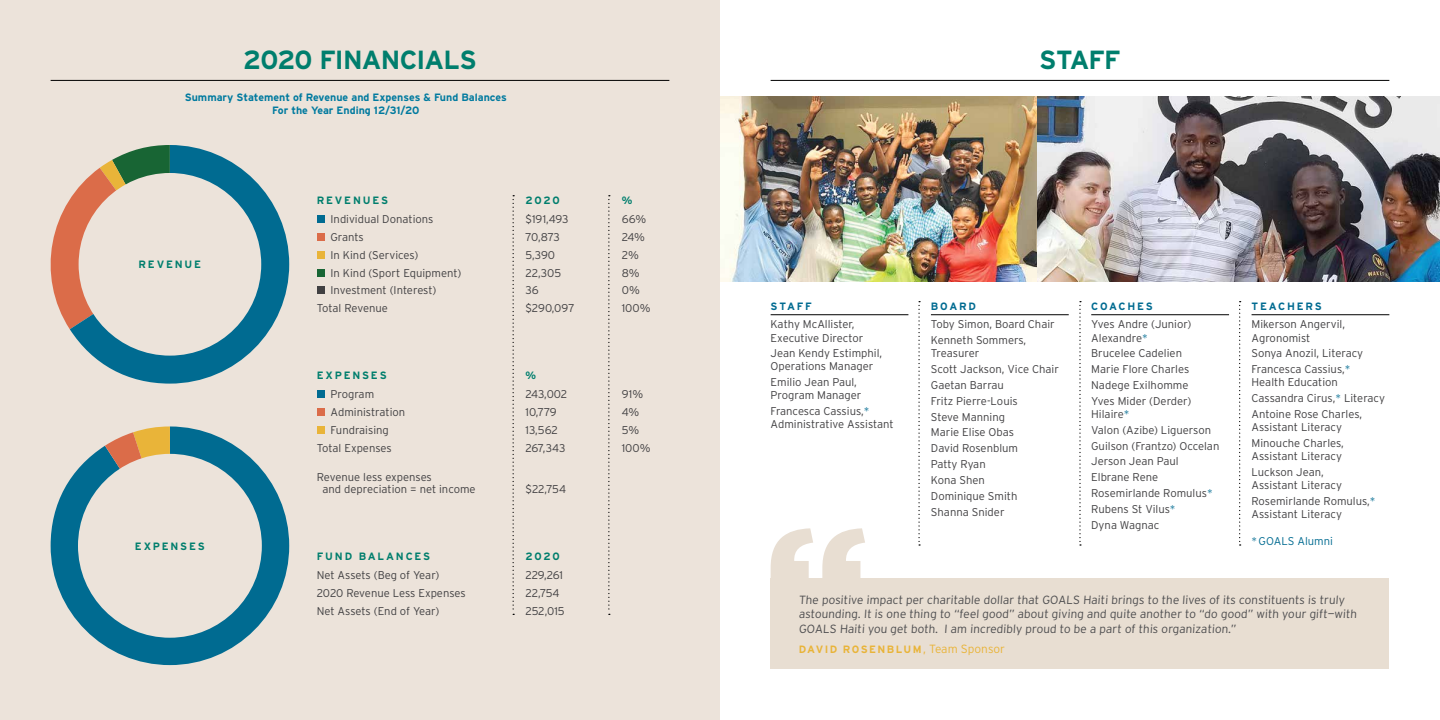
<style>
.page{position:relative;width:1440px;height:720px;background:#fff}
.page>*{position:absolute;margin:0;border:0;box-sizing:border-box;transform-origin:0 0}
.t1{font:700 26.25px "Interstate";letter-spacing:-.03em;color:#007e6d}
.t2{font:300 11.88px/14.4px "Interstate";color:#4d4d4f}
.t3{font:300 11.25px/15.9px "Interstate";color:#414042}
.t4{font:300 11.25px "Interstate";color:#006b91}
.t5{font:700 10.62px/13.1px "Interstate";color:#007a9f;text-align:center}
.t6{font:700 10.62px "Interstate";letter-spacing:.17em;color:#007e6d}
.t7{font:700 10.62px "Interstate";letter-spacing:.13em;color:#e9b439}
.t8{font:700 10.62px "Interstate";letter-spacing:.165em;color:#006b91}
.s1{color:#006b91}
.s2{font-weight:300;font-size:11.88px}
</style>
<div class="page">
<div style="left:0;top:0;width:720px;height:720px;background:#ece3da"></div>
<svg style="left:771px;top:528px;width:94px;height:51px"></svg>
<div style="left:317px;top:215px;width:8px;height:8px;background:#006b91"></div>
<div style="left:317px;top:233px;width:8px;height:8px;background:#db6c49"></div>
<div style="left:317px;top:251px;width:8px;height:8px;background:#e9b439"></div>
<div style="left:317px;top:269px;width:8px;height:8px;background:#186534"></div>
<div style="left:317px;top:286px;width:8px;height:8px;background:#414042"></div>
<div style="left:317px;top:390px;width:8px;height:8px;background:#006b91"></div>
<div style="left:317px;top:408px;width:8px;height:8px;background:#db6c49"></div>
<div style="left:317px;top:426px;width:8px;height:8px;background:#e9b439"></div>
<svg style="left:513px;top:195px;width:1px;height:420px"></svg>
<svg style="left:608px;top:195px;width:2px;height:420px"></svg>
<hr style="left:51px;top:80px;width:618px;height:1px;background:#000">
<hr style="left:771px;top:315px;width:137px;height:1px;background:#000">
<hr style="left:931px;top:315px;width:138px;height:1px;background:#000">
<hr style="left:1091px;top:315px;width:138px;height:1px;background:#000">
<hr style="left:1252px;top:315px;width:137px;height:1px;background:#000">
<img style="left:720px;top:96px;width:318px;height:186px">
<hr style="left:771px;top:80px;width:618px;height:1px;background:#000">
<img style="left:1038px;top:96px;width:402px;height:186px">
<svg style="left:50px;top:199px;width:20px;height:130px"></svg>
<svg style="left:70px;top:145px;width:219px;height:239px"></svg>
<div style="left:79px;top:173px;width:182px;height:183px;background:#ece3da;border-radius:50%"></div>
<svg style="left:51px;top:426px;width:238px;height:239px;fill:#006b91"></svg>
<svg style="left:105px;top:426px;width:65px;height:54px"></svg>
<div style="left:78px;top:454px;width:184px;height:184px;background:#ece3da;border-radius:50%"></div>
<div style="left:771px;top:579px;width:618px;height:90px;background:#e8ded2"></div>
<svg style="left:918px;top:301px;width:2px;height:245px"></svg>
<svg style="left:1079px;top:301px;width:2px;height:245px"></svg>
<svg style="left:1239px;top:301px;width:2px;height:245px"></svg>
<h1 class="t1" style="left:243px;top:45px;width:235px">2020 FINANCIALS</h1>
<p class="t5" style="left:185px;top:91px;width:323px">Summary Statement of Revenue and Expenses &amp; Fund Balances<br>For the Year Ending 12/31/20</p>
<p class="t6" style="left:139px;top:258px;width:64px">REVENUE</p>
<p class="t6" style="left:135px;top:540px;width:71px">EXPENSES</p>
<p class="t6" style="left:317px;top:194px;width:73px">REVENUES</p>
<p class="t6" style="left:526px;top:194px;width:36px">2020</p>
<p class="t6" style="left:622px;top:194px;width:12px">%</p>
<p class="t3" style="left:331px;top:211px;width:104px">Individual Donations</p>
<p class="t3" style="left:526px;top:211px;width:44px">$191,493</p>
<p class="t3" style="left:622px;top:211px;width:26px">66%</p>
<p class="t3" style="left:331px;top:229px;width:35px">Grants</p>
<p class="t3" style="left:526px;top:229px;width:36px">70,873</p>
<p class="t3" style="left:622px;top:229px;width:25px">24%</p>
<p class="t3" style="left:331px;top:247px;width:89px">In Kind (Services)</p>
<p class="t3" style="left:526px;top:247px;width:31px">5,390</p>
<p class="t3" style="left:622px;top:247px;width:19px">2%</p>
<p class="t3" style="left:331px;top:265px;width:132px">In Kind (Sport Equipment)</p>
<p class="t3" style="left:526px;top:265px;width:37px">22,305</p>
<p class="t3" style="left:622px;top:265px;width:19px">8%</p>
<p class="t3" style="left:331px;top:282px;width:107px">Investment (Interest)</p>
<p class="t3" style="left:526px;top:282px;width:15px">36</p>
<p class="t3" style="left:622px;top:282px;width:20px">0%</p>
<p class="t3" style="left:317px;top:300px;width:73px">Total Revenue</p>
<p class="t3" style="left:526px;top:300px;width:51px">$290,097</p>
<p class="t3" style="left:622px;top:300px;width:30px">100%</p>
<p class="t6" style="left:317px;top:369px;width:71px">EXPENSES</p>
<p class="t6" style="left:526px;top:369px;width:12px">%</p>
<p class="t3" style="left:331px;top:386px;width:45px">Program</p>
<p class="t3" style="left:526px;top:386px;width:43px">243,002</p>
<p class="t3" style="left:622px;top:386px;width:23px">91%</p>
<p class="t3" style="left:331px;top:404px;width:76px">Administration</p>
<p class="t3" style="left:526px;top:404px;width:33px">10,779</p>
<p class="t3" style="left:622px;top:404px;width:19px">4%</p>
<p class="t3" style="left:331px;top:422px;width:60px">Fundraising</p>
<p class="t3" style="left:526px;top:422px;width:34px">13,562</p>
<p class="t3" style="left:622px;top:422px;width:19px">5%</p>
<p class="t3" style="left:317px;top:440px;width:76px">Total Expenses</p>
<p class="t3" style="left:526px;top:440px;width:41px">267,343</p>
<p class="t3" style="left:622px;top:440px;width:30px">100%</p>
<p class="t3" style="left:322px;top:471px;width:155px;line-height:12.1px;text-indent:-6px">Revenue less expenses<br>and depreciation = net income</p>
<p class="t3" style="left:526px;top:481px;width:42px">$22,754</p>
<p class="t6" style="left:317px;top:550px;width:115px">FUND BALANCES</p>
<p class="t6" style="left:526px;top:550px;width:36px">2020</p>
<p class="t3" style="left:317px;top:567px;width:124px">Net Assets (Beg of Year)</p>
<p class="t3" style="left:526px;top:567px;width:39px">229,261</p>
<p class="t3" style="left:317px;top:585px;width:150px">2020 Revenue Less Expenses</p>
<p class="t3" style="left:526px;top:585px;width:36px">22,754</p>
<p class="t3" style="left:317px;top:603px;width:124px">Net Assets (End of Year)</p>
<p class="t3" style="left:526px;top:603px;width:41px">252,015</p>
<h1 class="t1" style="left:1039px;top:45px;width:83px">STAFF</h1>
<p class="t8" style="left:771px;top:300px;width:43px">STAFF</p>
<p class="t3" style="left:771px;top:318px;width:94px;line-height:13.1px">Kathy McAllister,<br>Executive Director</p>
<p class="t3" style="left:771px;top:347px;width:113px;line-height:13.1px">Jean Kendy Estimphil,<br>Operations Manager</p>
<p class="t3" style="left:771px;top:376px;width:92px;line-height:13.1px">Emilio Jean Paul,<br>Program Manager</p>
<p class="t3" style="left:771px;top:405px;width:125px;line-height:13.1px">Francesca Cassius,<span class="s1">*<br></span>Administrative Assistant</p>
<p class="t8" style="left:931px;top:300px;width:47px">BOARD</p>
<p class="t3" style="left:931px;top:316px;width:125px">Toby Simon, Board Chair<br>Kenneth Sommers,</p>
<p class="t3" style="left:931px;top:345px;width:130px">Treasurer<br>Scott Jackson, Vice Chair<br>Gaetan Barrau<br>Fritz Pierre-Louis<br>Steve Manning<br>Marie Elise Obas<br>David Rosenblum<br>Patty Ryan<br>Kona Shen<br>Dominique Smith<br>Shanna Snider</p>
<p class="t8" style="left:1091px;top:300px;width:63px">COACHES</p>
<p class="t3" style="left:1091px;top:318px;width:102px;line-height:13.1px">Yves Andre (Junior)<br>Alexandre<span class="s1">*</span></p>
<p class="t3" style="left:1091px;top:345px;width:102px">Brucelee Cadelien<br>Marie Flore Charles<br>Nadege Exilhomme<br>Yves Mider (Derder)</p>
<p class="t3" style="left:1091px;top:406px;width:130px">Hilaire<span class="s1">*<br></span>Valon (Azibe) Liguerson<br>Guilson (Frantzo) Occelan<br>Jerson Jean Paul<br>Elbrane Rene<br>Rosemirlande Romulus<span class="s1">*<br></span>Rubens St Vilus<span class="s1">*<br></span>Dyna Wagnac</p>
<p class="t8" style="left:1252px;top:300px;width:72px">TEACHERS</p>
<p class="t3" style="left:1252px;top:318px;width:95px;line-height:13.1px">Mikerson Angervil,<br>Agronomist</p>
<p class="t3" style="left:1252px;top:345px;width:113px">Sonya Anozil, Literacy<br>Francesca Cassius,<span class="s1">*</span></p>
<p class="t3" style="left:1252px;top:374px;width:135px">Health Education<br>Cassandra Cirus,<span class="s1">*</span> Literacy<br>Antoine Rose Charles,</p>
<p class="t3" style="left:1252px;top:419px;width:94px">Assistant Literacy<br>Minouche Charles,</p>
<p class="t3" style="left:1252px;top:448px;width:92px">Assistant Literacy<br>Luckson Jean,</p>
<p class="t3" style="left:1252px;top:477px;width:126px">Assistant Literacy<br>Rosemirlande Romulus,<span class="s1">*</span></p>
<p class="t3" style="left:1252px;top:506px;width:92px">Assistant Literacy</p>
<p class="t4" style="left:1252px;top:535px;width:83px">*GOALS Alumni</p>
<p class="t2" style="left:799px;top:592px;width:561px">The positive impact per charitable dollar that GOALS Haiti brings to the lives of its constituents is truly astounding. It is one thing to “feel good” about giving and quite another to “do good” with your gift—with<br>GOALS Haiti you get both. I am incredibly proud to be a part of this organization.”</p>
<p class="t7" style="left:799px;top:643px;width:208px">DAVID ROSENBLUM<span class="s2">, Team Sponsor</span></p>
</div>
